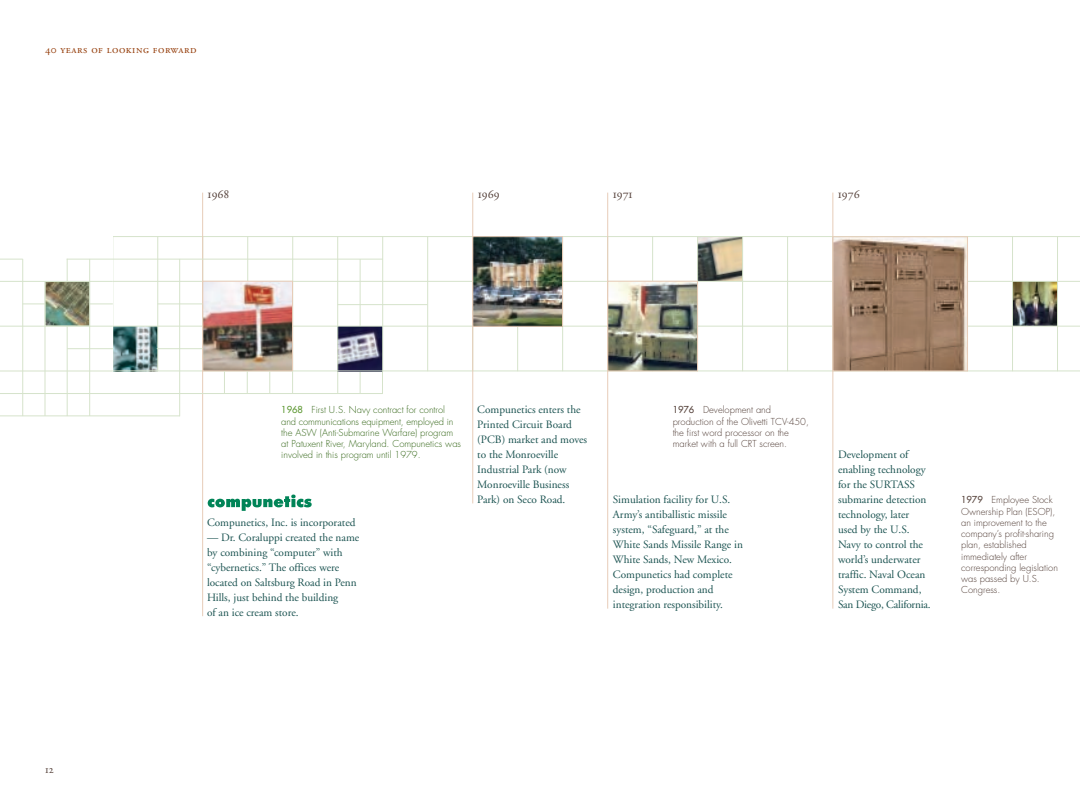
<style>
.page{position:relative;width:1080px;height:810px;background:#fff}
.page>*{position:absolute;margin:0;border:0;box-sizing:border-box;transform-origin:0 0}
.t1{font:12.5px "Adobe Garamond Regular SC";color:#544039}
.t2{font:11.25px/15px "Adobe Garamond";color:#1b5351}
.t3{font:11.25px "Adobe Garamond Regular SC";letter-spacing:.05em;color:#96400e}
.t4{font:11.25px "Adobe Garamond Regular SC";color:#544039}
.t5{font:300 9.38px/11.2px "Futura";color:#544039}
.t6{font:300 9.38px/11.2px "Futura";color:#38691c}
.s1{font-weight:400;color:#5c9731}
.s2{font-weight:400}
</style>
<div class="page">
<svg style="left:360px;top:372px;width:1px;height:21px"></svg>
<img style="left:698px;top:237px;width:44px;height:44px">
<img style="left:1013px;top:282px;width:44px;height:44px">
<img style="left:113px;top:327px;width:44px;height:44px">
<img style="left:338px;top:327px;width:44px;height:44px">
<hr style="left:112px;top:236px;width:1px;height:135px;background:#d6e3cb">
<hr style="left:157px;top:236px;width:1px;height:135px;background:#d6e3cb">
<hr style="left:247px;top:236px;width:1px;height:135px;background:#d6e3cb">
<hr style="left:292px;top:236px;width:1px;height:135px;background:#d6e3cb">
<hr style="left:337px;top:236px;width:1px;height:135px;background:#d6e3cb">
<hr style="left:382px;top:236px;width:1px;height:135px;background:#d6e3cb">
<hr style="left:427px;top:236px;width:1px;height:135px;background:#d6e3cb">
<hr style="left:517px;top:236px;width:1px;height:135px;background:#d6e3cb">
<hr style="left:562px;top:236px;width:1px;height:135px;background:#d6e3cb">
<hr style="left:652px;top:236px;width:1px;height:135px;background:#d6e3cb">
<hr style="left:697px;top:236px;width:1px;height:135px;background:#d6e3cb">
<hr style="left:742px;top:236px;width:1px;height:135px;background:#d6e3cb">
<hr style="left:787px;top:236px;width:1px;height:135px;background:#d6e3cb">
<hr style="left:1012px;top:236px;width:1px;height:135px;background:#d6e3cb">
<hr style="left:1057px;top:236px;width:1px;height:135px;background:#d6e3cb">
<hr style="left:0;top:236px;width:1080px;height:1px;background:#d6e3cb">
<hr style="left:0;top:281px;width:1080px;height:1px;background:#d6e3cb">
<hr style="left:0;top:326px;width:1080px;height:1px;background:#d6e3cb">
<hr style="left:0;top:371px;width:1080px;height:1px;background:#d6e3cb">
<svg style="left:208px;top:495px;width:104px;height:16px"></svg>
<hr style="left:472px;top:193px;width:1px;height:310px;background:#e7ccb8">
<hr style="left:607px;top:193px;width:1px;height:416px;background:#e7ccb8">
<hr style="left:832px;top:193px;width:1px;height:416px;background:#e7ccb8">
<hr style="left:202px;top:193px;width:1px;height:423px;background:#e7ccb8">
<img style="left:204px;top:283px;width:87px;height:86px">
<div style="left:202px;top:281px;width:91px;height:90px;border:1px solid #e7ccb8"></div>
<img style="left:474px;top:238px;width:87px;height:87px">
<div style="left:472px;top:236px;width:91px;height:91px;border:1px solid #e7ccb8"></div>
<img style="left:835px;top:238px;width:131px;height:131px">
<div style="left:833px;top:236px;width:135px;height:135px;border:1px solid #e7ccb8"></div>
<img style="left:610px;top:283px;width:86px;height:86px">
<div style="left:608px;top:281px;width:90px;height:90px;border:1px solid #e7ccb8"></div>
<div style="left:0;top:232px;width:112px;height:142px;background:#fff"></div>
<hr style="left:0;top:371px;width:113px;height:1px;background:#d6e3cb">
<hr style="left:0;top:326px;width:113px;height:1px;background:#d6e3cb">
<hr style="left:0;top:281px;width:113px;height:1px;background:#d6e3cb">
<hr style="left:0;top:393px;width:383px;height:1px;background:#d6e3cb">
<hr style="left:67px;top:348px;width:46px;height:1px;background:#d6e3cb">
<hr style="left:22px;top:304px;width:91px;height:1px;background:#d6e3cb">
<hr style="left:67px;top:259px;width:1px;height:157px;background:#d6e3cb">
<hr style="left:22px;top:259px;width:1px;height:157px;background:#d6e3cb">
<hr style="left:89px;top:259px;width:1px;height:157px;background:#d6e3cb">
<hr style="left:45px;top:281px;width:1px;height:135px;background:#d6e3cb">
<svg style="left:382px;top:371px;width:1px;height:22px"></svg>
<svg style="left:337px;top:371px;width:1px;height:22px"></svg>
<hr style="left:360px;top:259px;width:1px;height:67px;background:#d6e3cb">
<hr style="left:67px;top:259px;width:316px;height:1px;background:#d6e3cb">
<hr style="left:179px;top:259px;width:1px;height:157px;background:#d6e3cb">
<hr style="left:157px;top:348px;width:45px;height:1px;background:#d6e3cb">
<hr style="left:158px;top:304px;width:44px;height:1px;background:#d6e3cb">
<hr style="left:0;top:416px;width:180px;height:1px;background:#d6e3cb">
<hr style="left:338px;top:304px;width:90px;height:1px;background:#d6e3cb">
<svg style="left:0;top:259px;width:22px;height:1px"></svg>
<svg style="left:292px;top:372px;width:1px;height:21px"></svg>
<svg style="left:269px;top:372px;width:1px;height:21px"></svg>
<svg style="left:247px;top:372px;width:1px;height:21px"></svg>
<svg style="left:224px;top:372px;width:1px;height:21px"></svg>
<img style="left:47px;top:283px;width:41px;height:41px">
<div style="left:45px;top:281px;width:45px;height:45px;border:1px solid #d6e3cb"></div>
<p class="t3" style="left:45px;top:45px;width:153px">40 years of looking forward</p>
<p class="t1" style="left:208px;top:189px;width:23px">1968</p>
<p class="t1" style="left:838px;top:189px;width:24px">1976</p>
<p class="t1" style="left:478px;top:189px;width:24px">1969</p>
<p class="t1" style="left:613px;top:189px;width:21px">1971</p>
<p class="t4" style="left:45px;top:765px;width:10px">12</p>
<p class="t6" style="left:281px;top:405px;width:181px"><span class="s1">1968</span> First U.S. Navy contract for control and communications equipment, employed in the ASW (Anti-Submarine Warfare) program at Patuxent River, Maryland. Compunetics was involved in this program until 1979.</p>
<p class="t2" style="left:207px;top:516px;width:150px">Compunetics, Inc. is incorporated</p>
<p class="t2" style="left:207px;top:531px;width:154px">— Dr. Coraluppi created the name by combining “computer” with “cybernetics.” The offices were located on Saltsburg Road in Penn<br>Hills, just behind the building<br>of an ice cream store.</p>
<p class="t2" style="left:477px;top:403px;width:111px">Compunetics enters the<br>Printed Circuit Board (PCB) market and moves to the Monroeville<br>Industrial Park (now<br>Monroeville Business<br>Park) on Seco Road.</p>
<p class="t5" style="left:673px;top:405px;width:138px"><span class="s2">1976</span> Development and production of the Olivetti TCV-450, the first word processor on the market with a full CRT screen.</p>
<p class="t2" style="left:613px;top:493px;width:132px">Simulation facility for U.S.<br>Army’s antiballistic missile system, “Safeguard,” at the<br>White Sands Missile Range in<br>White Sands, New Mexico.<br>Compunetics had complete design, production and integration responsibility.</p>
<p class="t2" style="left:838px;top:448px;width:94px">Development of enabling technology for the SURTASS submarine detection technology, later used by the U.S.<br>Navy to control the world’s underwater traffic. Naval Ocean<br>System Command,<br>San Diego, California.</p>
<p class="t5" style="left:961px;top:495px;width:98px"><span class="s2">1979</span> Employee Stock<br>Ownership Plan (ESOP), an improvement to the company’s profit-sharing plan, established immediately after corresponding legislation was passed by U.S.<br>Congress.</p>
</div>
